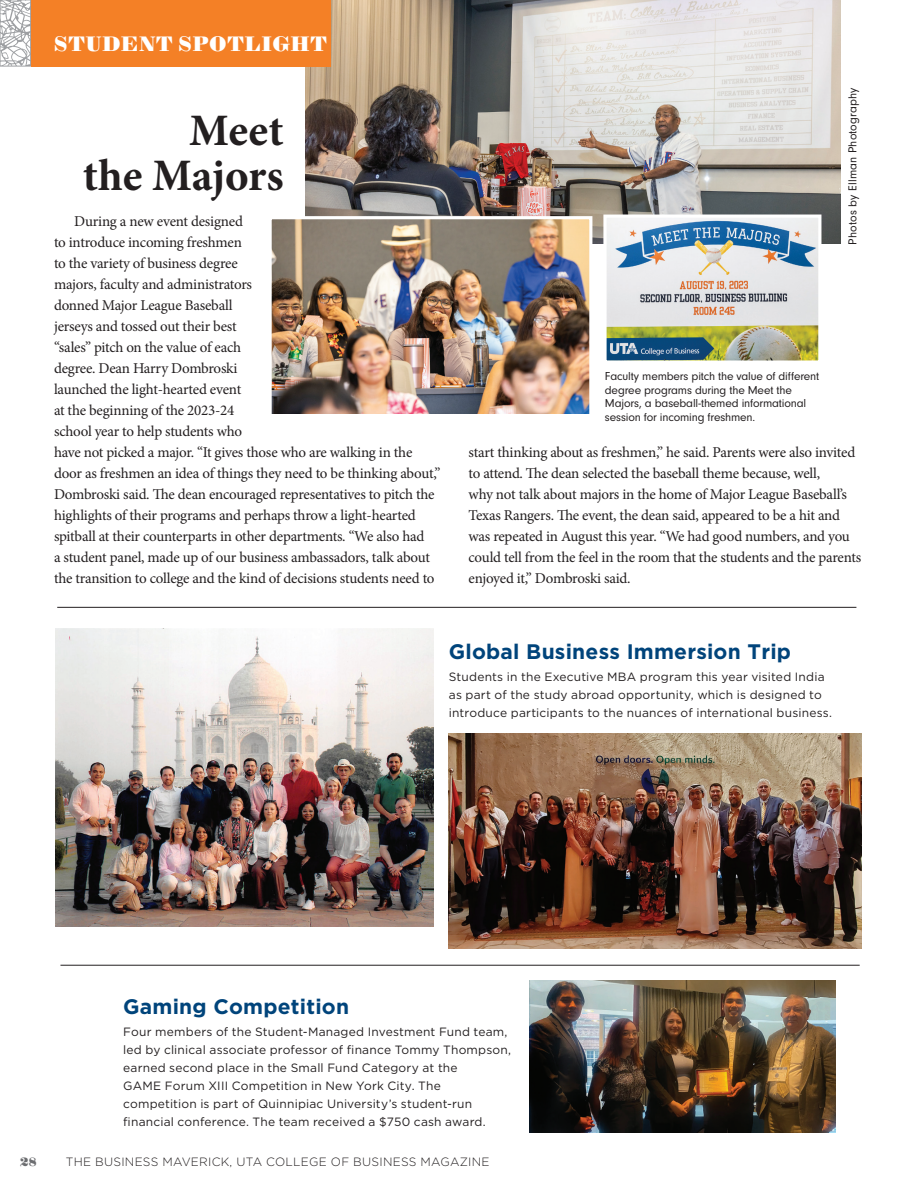
<style>
.page{position:relative;width:918px;height:1188px;background:#fff}
.page>*{position:absolute;margin:0;border:0;box-sizing:border-box;transform-origin:0 0}
.t1{font:700 45px/45px "Minion Pro";color:#231f20;text-align:right}
.t2{font:700 21px "Gotham";letter-spacing:.01em;color:#00447b}
.t3{font:21px "Sybarite Small";letter-spacing:.02em;color:#fff}
.t4{font:15px/21px "Minion Pro";letter-spacing:-.015em;color:#231f20}
.t5{font:12px/18px "Gotham";letter-spacing:.015em;color:#231f20}
.t6{font:12px/13.5px "Neuzeit Gro";letter-spacing:-.01em;color:#231f20}
.t7{font:300 12px "Gotham";letter-spacing:.02em;color:#231f20}
.t8{font:12px "Neuzeit Gro";letter-spacing:.01em;color:#231f20}
.t9{font:12px "Sybarite Small";color:#6c6d70}
</style>
<div class="page">
<img style="left:305px;top:0;width:536px;height:244px">
<img style="left:449px;top:733px;width:413px;height:216px">
<img style="left:607px;top:219px;width:210px;height:141px">
<div style="left:603px;top:215px;width:218px;height:149px;border:3px solid #fff"></div>
<img style="left:273px;top:220px;width:315px;height:193px">
<div style="left:269px;top:216px;width:323px;height:201px;border:3px solid #fff"></div>
<img style="left:55px;top:629px;width:378px;height:298px">
<img style="left:529px;top:981px;width:307px;height:151px">
<svg style="left:0;top:0;width:31px;height:67px"></svg>
<div style="left:31px;top:0;width:300px;height:67px;background:#f48026"></div>
<hr style="left:60px;top:965px;width:800px;height:1px;background:#231f20">
<hr style="left:57px;top:607px;width:799px;height:1px;background:#231f20">
<h2 class="t3" style="left:54px;top:31px;width:275px">STUDENT SPOTLIGHT</h2>
<h1 class="t1" style="left:83px;top:108px;width:202px">Meet<br>the Majors</h1>
<p class="t4" style="left:54px;top:211px;width:388px;text-indent:20px">During a new event designed<br>to introduce incoming freshmen<br>to the variety of business degree<br>majors, faculty and administrators<br>donned Major League Baseball<br>jerseys and tossed out their best<br>“sales” pitch on the value of each<br>degree. Dean Harry Dombroski<br>launched the light-hearted event<br>at the beginning of the 2023-24<br>school year to help students who<br>have not picked a major. “It gives those who are walking in the door as freshmen an idea of things they need to be thinking about,” Dombroski said. The dean encouraged representatives to pitch the highlights of their programs and perhaps throw a light-hearted spitball at their counterparts in other departments. “We also had<br>a student panel, made up of our business ambassadors, talk about the transition to college and the kind of decisions students need to</p>
<p class="t8" style="left:846px;top:244px;width:159px;rotate:-90deg">Photos by Ellman Photography</p>
<p class="t6" style="left:605px;top:370px;width:216px">Faculty members pitch the value of different degree programs during the Meet the Majors, a baseball-themed informational session for incoming freshmen.</p>
<p class="t4" style="left:469px;top:442px;width:394px">start thinking about as freshmen,” he said. Parents were also invited to attend. The dean selected the baseball theme because, well,<br>why not talk about majors in the home of Major League Baseball’s Texas Rangers. The event, the dean said, appeared to be a hit and was repeated in August this year. “We had good numbers, and you could tell from the feel in the room that the students and the parents enjoyed it,” Dombroski said.</p>
<h2 class="t2" style="left:449px;top:638px;width:344px">Global Business Immersion Trip</h2>
<p class="t5" style="left:449px;top:668px;width:385px">Students in the Executive MBA program this year visited India as part of the study abroad opportunity, which is designed to introduce participants to the nuances of international business.</p>
<h2 class="t2" style="left:123px;top:993px;width:227px">Gaming Competition</h2>
<p class="t5" style="left:123px;top:1023px;width:389px">Four members of the Student-Managed Investment Fund team, led by clinical associate professor of finance Tommy Thompson, earned second place in the Small Fund Category at the<br>GAME Forum XIII Competition in New York City. The competition is part of Quinnipiac University’s student-run financial conference. The team received a $750 cash award.</p>
<p class="t9" style="left:21px;top:1154px;width:18px">28</p>
<p class="t7" style="left:66px;top:1154px;width:425px">THE BUSINESS MAVERICK, UTA COLLEGE OF BUSINESS MAGAZINE</p>
</div>
